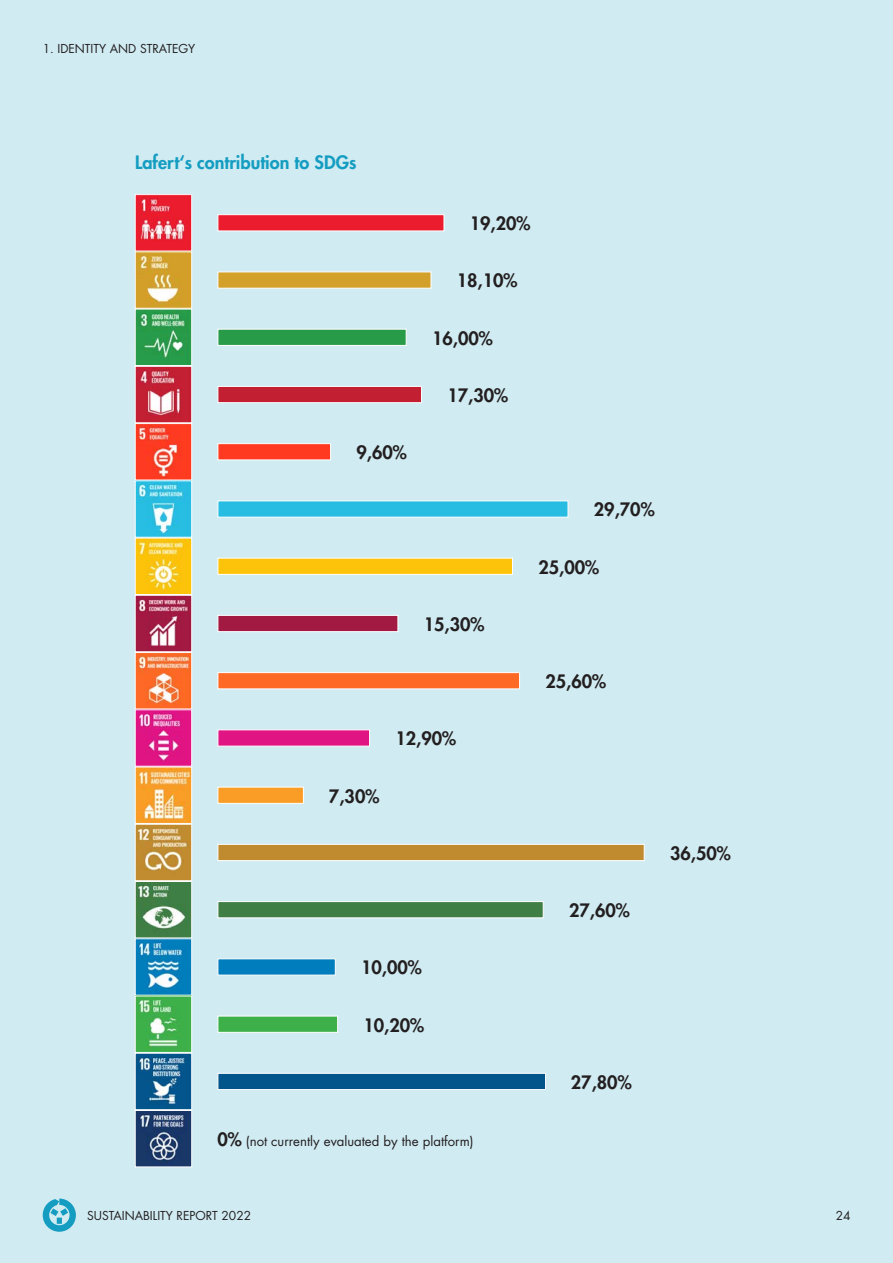
<style>
.page{position:relative;width:893px;height:1263px;background:#d0ebf2}
.page>*{position:absolute;margin:0;border:0;box-sizing:border-box;transform-origin:0 0}
.t1{font:800 18px "Futura Std";color:#231f20}
.t2{font:800 18px "Futura Std";color:#149dc1}
.t3{font:13.2px "Futura Std";color:#231f20}
.t4{font:12px "Futura Std";color:#231f20}
.s1{font-weight:800;font-size:18px}
</style>
<div class="page">
<img style="left:137px;top:196px;width:53px;height:969px">
<div style="left:135px;top:194px;width:57px;height:57px;border:1px solid #fff"></div>
<div style="left:135px;top:423px;width:57px;height:57px;border:1px solid #fff"></div>
<div style="left:135px;top:652px;width:57px;height:57px;border:1px solid #fff"></div>
<div style="left:135px;top:881px;width:57px;height:57px;border:1px solid #fff"></div>
<div style="left:135px;top:251px;width:57px;height:58px;border:1px solid #fff"></div>
<div style="left:135px;top:480px;width:57px;height:58px;border:1px solid #fff"></div>
<div style="left:135px;top:709px;width:57px;height:58px;border:1px solid #fff"></div>
<div style="left:135px;top:309px;width:57px;height:57px;border:1px solid #fff"></div>
<div style="left:135px;top:538px;width:57px;height:57px;border:1px solid #fff"></div>
<div style="left:135px;top:767px;width:57px;height:57px;border:1px solid #fff"></div>
<div style="left:135px;top:995px;width:57px;height:58px;border:1px solid #fff"></div>
<div style="left:135px;top:366px;width:57px;height:57px;border:1px solid #fff"></div>
<div style="left:135px;top:595px;width:57px;height:57px;border:1px solid #fff"></div>
<div style="left:135px;top:824px;width:57px;height:57px;border:1px solid #fff"></div>
<div style="left:135px;top:1053px;width:57px;height:57px;border:1px solid #fff"></div>
<div style="left:135px;top:1110px;width:57px;height:57px;border:1px solid #fff"></div>
<div style="left:218px;top:272px;width:213px;height:17px;background:#d3a029;border:1px solid #fff"></div>
<div style="left:218px;top:329px;width:189px;height:17px;background:#279b48;border:1px solid #fff"></div>
<div style="left:218px;top:214px;width:226px;height:17px;background:#eb1c2d;border:1px solid #fff"></div>
<div style="left:218px;top:386px;width:204px;height:17px;background:#c31f33;border:1px solid #fff"></div>
<div style="left:218px;top:443px;width:113px;height:17px;background:#ff3a20;border:1px solid #fff"></div>
<div style="left:218px;top:500px;width:350px;height:17px;background:#27bde2;border:1px solid #fff"></div>
<div style="left:218px;top:558px;width:295px;height:17px;background:#fdc30a;border:1px solid #fff"></div>
<div style="left:218px;top:615px;width:180px;height:17px;background:#a21a42;border:1px solid #fff"></div>
<div style="left:218px;top:672px;width:302px;height:17px;background:#fe6925;border:1px solid #fff"></div>
<div style="left:218px;top:729px;width:152px;height:17px;background:#e11484;border:1px solid #fff"></div>
<div style="left:218px;top:844px;width:427px;height:17px;background:#c08b2f;border:1px solid #fff"></div>
<div style="left:218px;top:901px;width:326px;height:17px;background:#3f7e45;border:1px solid #fff"></div>
<div style="left:218px;top:787px;width:86px;height:17px;background:#f99d26;border:1px solid #fff"></div>
<div style="left:218px;top:958px;width:118px;height:17px;background:#007dbc;border:1px solid #fff"></div>
<div style="left:218px;top:1016px;width:120px;height:17px;background:#3eb049;border:1px solid #fff"></div>
<div style="left:218px;top:1073px;width:328px;height:17px;background:#02558b;border:1px solid #fff"></div>
<svg style="left:43px;top:1198px;width:33px;height:34px"></svg>
<p class="t4" style="left:43px;top:41px;width:154px">1. IDENTITY AND STRATEGY</p>
<p class="t2" style="left:135px;top:150px;width:223px">Lafert‘s contribution to SDGs</p>
<p class="t1" style="left:356px;top:441px;width:52px">9,60%</p>
<p class="t1" style="left:470px;top:212px;width:62px">19,20%</p>
<p class="t1" style="left:457px;top:269px;width:62px">18,10%</p>
<p class="t1" style="left:432px;top:327px;width:62px">16,00%</p>
<p class="t1" style="left:447px;top:384px;width:62px">17,30%</p>
<p class="t1" style="left:424px;top:613px;width:62px">15,30%</p>
<p class="t1" style="left:329px;top:785px;width:52px">7,30%</p>
<p class="t1" style="left:395px;top:727px;width:62px">12,90%</p>
<p class="t1" style="left:594px;top:498px;width:62px">29,70%</p>
<p class="t1" style="left:538px;top:556px;width:62px">25,00%</p>
<p class="t1" style="left:545px;top:670px;width:62px">25,60%</p>
<p class="t1" style="left:361px;top:956px;width:62px">10,00%</p>
<p class="t1" style="left:363px;top:1014px;width:62px">10,20%</p>
<p class="t1" style="left:569px;top:899px;width:62px">27,60%</p>
<p class="t1" style="left:571px;top:1071px;width:62px">27,80%</p>
<p class="t1" style="left:670px;top:842px;width:62px">36,50%</p>
<p class="t3" style="left:218px;top:1133px;width:258px"><span class="s1">0%</span> (not currently evaluated by the platform)</p>
<p class="t4" style="left:87px;top:1208px;width:165px">SUSTAINABILITY REPORT 2022</p>
<p class="t4" style="left:836px;top:1208px;width:16px">24</p>
</div>
